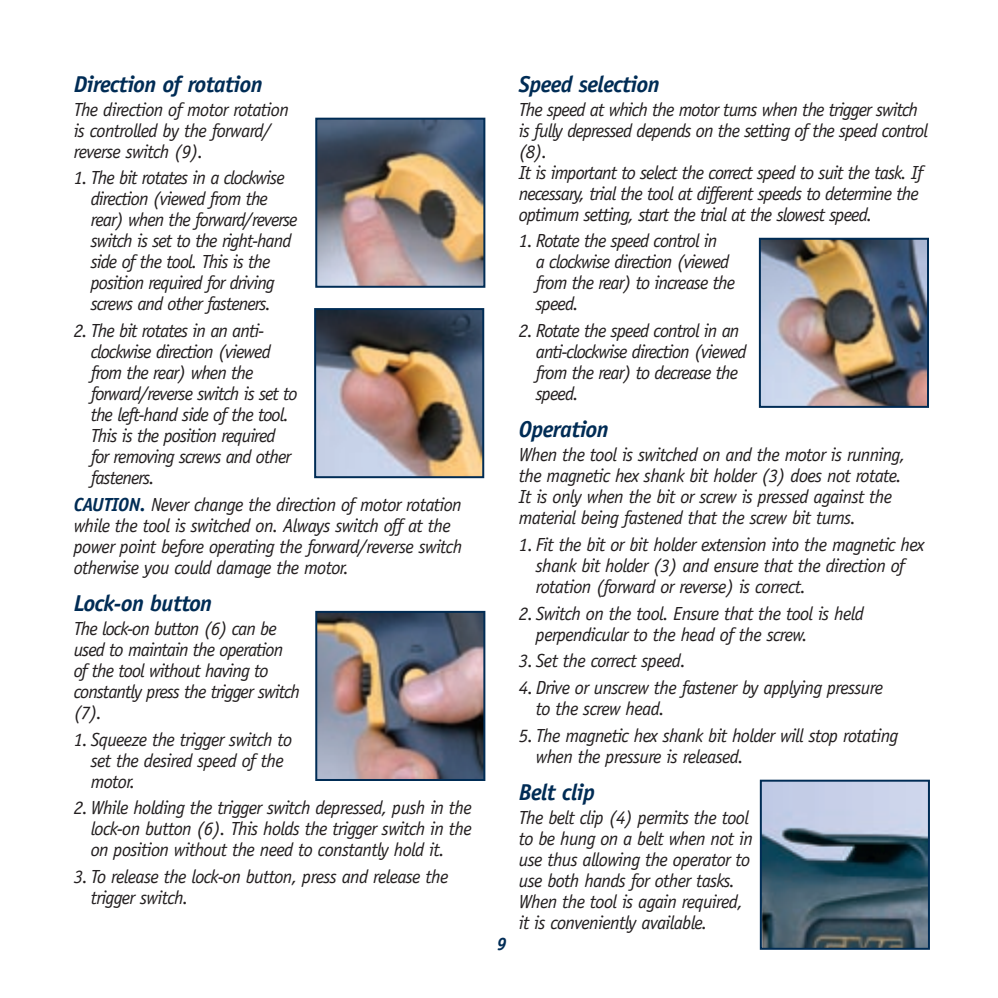
<style>
.page{position:relative;width:998px;height:998px;background:#fff}
.page>*{position:absolute;margin:0;border:0;box-sizing:border-box;transform-origin:0 0}
.t1{font:italic 700 23px "Officina Sans";letter-spacing:-.025em;color:#002c55}
.t2{font:italic 19px/21px "Officina Sans";letter-spacing:-.035em;color:#231f20}
.t3{font:italic 700 18px "Officina Sans";color:#002c56}
.s1{font-weight:700;color:#002c55}
</style>
<div class="page">
<img style="left:315px;top:610px;width:171px;height:170px">
<img style="left:314px;top:308px;width:171px;height:169px">
<img style="left:758px;top:237px;width:171px;height:170px">
<img style="left:315px;top:117px;width:171px;height:170px">
<svg style="left:759px;top:779px;width:171px;height:170px;background:#657b8d"></svg>
<p class="t1" style="left:74px;top:70px;width:190px">Direction of rotation</p>
<p class="t2" style="left:74px;top:99px;width:217px">The direction of motor rotation is controlled by the forward/ reverse switch (9).</p>
<p class="t2" style="left:91px;top:167px;width:208px;text-indent:-17px">1. The bit rotates in a clockwise direction (viewed from the rear) when the forward/reverse switch is set to the right-hand side of the tool. This is the position required for driving screws and other fasteners.</p>
<p class="t2" style="left:91px;top:320px;width:208px;text-indent:-17px">2. The bit rotates in an anti&shy;clockwise direction (viewed from the rear) when the forward/reverse switch is set to the left-hand side of the tool.<br>This is the position required for removing screws and other fasteners.</p>
<p class="t2" style="left:74px;top:494px;width:390px"><span class="s1">CAUTION.</span> Never change the direction of motor rotation while the tool is switched on. Always switch off at the power point before operating the forward/reverse switch otherwise you could damage the motor.</p>
<p class="t1" style="left:74px;top:589px;width:140px">Lock-on button</p>
<p class="t2" style="left:74px;top:618px;width:228px">The lock-on button (6) can be used to maintain the operation of the tool without having to constantly press the trigger switch (7).</p>
<p class="t2" style="left:91px;top:729px;width:203px;text-indent:-17px">1. Squeeze the trigger switch to set the desired speed of the motor.</p>
<p class="t2" style="left:91px;top:797px;width:383px;text-align:justify;text-indent:-17px">2. While holding the trigger switch depressed, push in the lock-on button (6). This holds the trigger switch in the on position without the need to constantly hold it.</p>
<p class="t2" style="left:91px;top:866px;width:359px;text-indent:-17px">3. To release the lock-on button, press and release the trigger switch.</p>
<p class="t3" style="left:497px;top:933px;width:12px">9</p>
<p class="t1" style="left:519px;top:70px;width:142px">Speed selection</p>
<p class="t2" style="left:519px;top:99px;width:411px">The speed at which the motor turns when the trigger switch is fully depressed depends on the setting of the speed control (8).<br>It is important to select the correct speed to suit the task. If necessary, trial the tool at different speeds to determine the optimum setting, start the trial at the slowest speed.</p>
<p class="t2" style="left:536px;top:230px;width:201px;text-indent:-17px">1. Rotate the speed control in<br>a clockwise direction (viewed from the rear) to increase the speed.</p>
<p class="t2" style="left:536px;top:320px;width:212px;text-indent:-17px">2. Rotate the speed control in an anti-clockwise direction (viewed from the rear) to decrease the speed.</p>
<p class="t1" style="left:519px;top:416px;width:91px">Operation</p>
<p class="t2" style="left:519px;top:444px;width:388px">When the tool is switched on and the motor is running, the magnetic hex shank bit holder (3) does not rotate.<br>It is only when the bit or screw is pressed against the material being fastened that the screw bit turns.</p>
<p class="t2" style="left:536px;top:534px;width:390px;text-indent:-17px">1. Fit the bit or bit holder extension into the magnetic hex shank bit holder (3) and ensure that the direction of rotation (forward or reverse) is correct.</p>
<p class="t2" style="left:536px;top:603px;width:329px;text-indent:-17px">2. Switch on the tool. Ensure that the tool is held perpendicular to the head of the screw.</p>
<p class="t2" style="left:519px;top:650px;width:169px">3. Set the correct speed.</p>
<p class="t2" style="left:536px;top:677px;width:349px;text-indent:-17px">4. Drive or unscrew the fastener by applying pressure to the screw head.</p>
<p class="t2" style="left:536px;top:725px;width:364px;text-indent:-17px">5. The magnetic hex shank bit holder will stop rotating when the pressure is released.</p>
<p class="t1" style="left:519px;top:778px;width:78px">Belt clip</p>
<p class="t2" style="left:519px;top:807px;width:235px">The belt clip (4) permits the tool to be hung on a belt when not in use thus allowing the operator to use both hands for other tasks.<br>When the tool is again required, it is conveniently available.</p>
</div>
